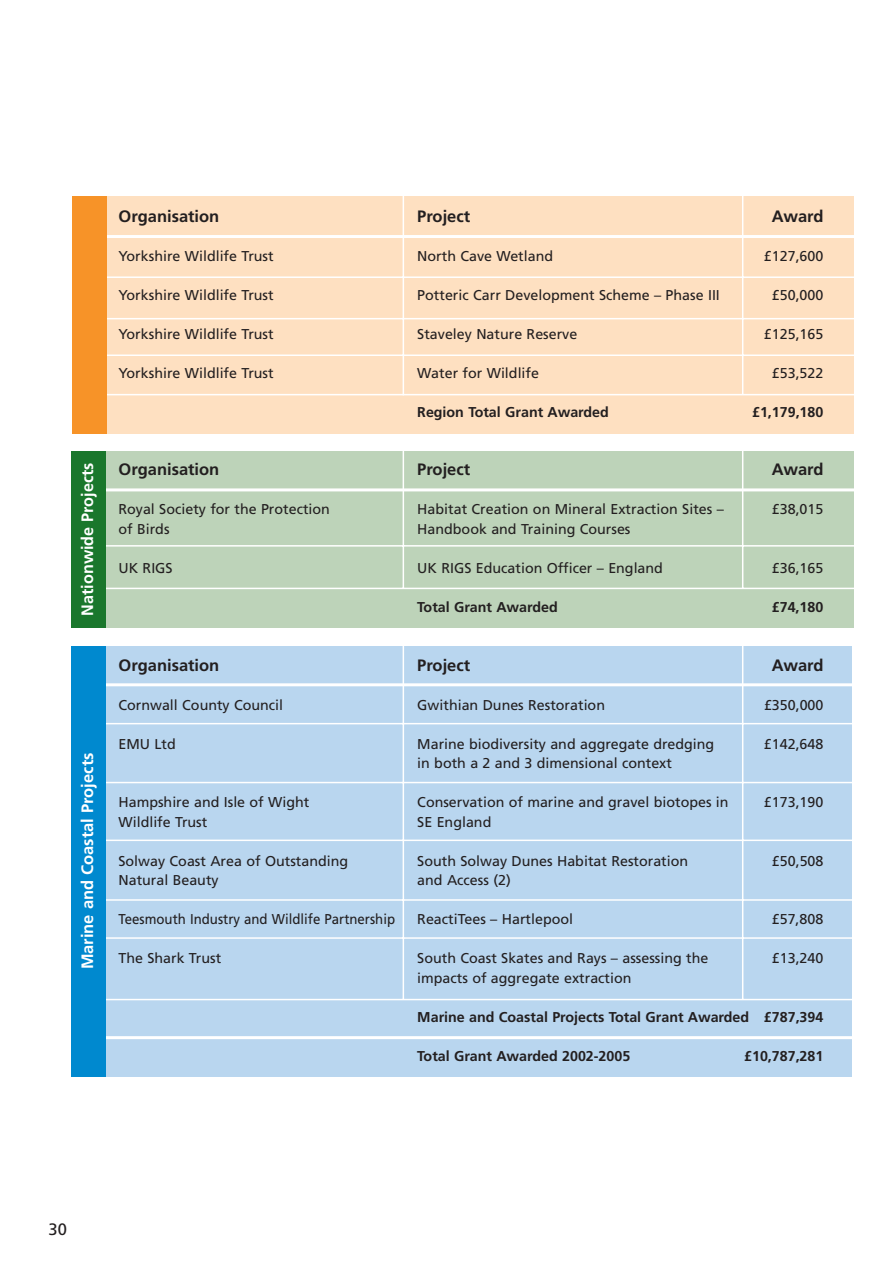
<style>
.page{position:relative;width:893px;height:1262px;background:#fff}
.page>*{position:absolute;margin:0;border:0;box-sizing:border-box;transform-origin:0 0}
.t1{font:700 16.5px "Frutiger";color:#231f20}
.t2{font:700 16.5px "Frutiger";color:#fff}
.t3{font:16.5px "Frutiger";color:#231f20}
.t4{font:14.25px "Frutiger";color:#231f20}
.t5{font:700 14.25px "Frutiger";color:#231f20}
.t6{font:14.25px "Frutiger";color:#231f20;scale:.93 1}
</style>
<div class="page">
<div style="left:72px;top:196px;width:781px;height:238px;background:#fee0c1"></div>
<div style="left:71px;top:451px;width:782px;height:176px;background:#bdd3b9"></div>
<div style="left:72px;top:646px;width:780px;height:430px;background:#b9d6ef"></div>
<hr style="left:66px;top:235px;width:796px;height:3px;background:#fff">
<hr style="left:64px;top:488px;width:796px;height:3px;background:#fff">
<hr style="left:63px;top:683px;width:796px;height:3px;background:#fff">
<hr style="left:402px;top:190px;width:2px;height:205px;background:#fff">
<hr style="left:402px;top:448px;width:2px;height:140px;background:#fff">
<hr style="left:402px;top:642px;width:2px;height:357px;background:#fff">
<hr style="left:742px;top:640px;width:1px;height:359px;background:#fff">
<hr style="left:742px;top:446px;width:1px;height:142px;background:#fff">
<hr style="left:742px;top:189px;width:1px;height:205px;background:#fff">
<hr style="left:67px;top:276px;width:796px;height:2px;background:#fff">
<hr style="left:68px;top:318px;width:796px;height:1px;background:#fff">
<hr style="left:66px;top:354px;width:796px;height:2px;background:#fff">
<hr style="left:66px;top:394px;width:796px;height:1px;background:#fff">
<hr style="left:65px;top:545px;width:796px;height:1px;background:#fff">
<hr style="left:68px;top:587px;width:796px;height:2px;background:#fff">
<hr style="left:64px;top:723px;width:796px;height:1px;background:#fff">
<hr style="left:65px;top:782px;width:796px;height:1px;background:#fff">
<hr style="left:65px;top:839px;width:796px;height:2px;background:#fff">
<hr style="left:64px;top:899px;width:796px;height:1px;background:#fff">
<hr style="left:64px;top:937px;width:795px;height:1px;background:#fff">
<hr style="left:64px;top:998px;width:796px;height:2px;background:#fff">
<hr style="left:63px;top:1036px;width:796px;height:3px;background:#fff">
<div style="left:72px;top:196px;width:34px;height:238px;background:#f79328"></div>
<div style="left:71px;top:451px;width:35px;height:176px;background:#1a772c"></div>
<div style="left:71px;top:646px;width:35px;height:430px;background:#0089cf"></div>
<p class="t2" style="left:81px;top:615px;width:154px;rotate:-90deg">Nationwide Projects</p>
<p class="t2" style="left:81px;top:969px;width:218px;rotate:-90deg">Marine and Coastal Projects</p>
<p class="t1" style="left:118px;top:209px;width:102px">Organisation</p>
<p class="t1" style="left:417px;top:209px;width:54px">Project</p>
<p class="t1" style="left:771px;top:209px;width:53px">Award</p>
<p class="t4" style="left:118px;top:250px;width:157px">Yorkshire Wildlife Trust</p>
<p class="t4" style="left:417px;top:250px;width:137px">North Cave Wetland</p>
<p class="t4" style="left:764px;top:250px;width:61px">£127,600</p>
<p class="t4" style="left:118px;top:289px;width:157px">Yorkshire Wildlife Trust</p>
<p class="t4" style="left:417px;top:289px;width:304px">Potteric Carr Development Scheme – Phase III</p>
<p class="t4" style="left:771px;top:289px;width:53px">£50,000</p>
<p class="t4" style="left:118px;top:328px;width:157px">Yorkshire Wildlife Trust</p>
<p class="t4" style="left:417px;top:328px;width:161px">Staveley Nature Reserve</p>
<p class="t4" style="left:764px;top:328px;width:61px">£125,165</p>
<p class="t4" style="left:118px;top:367px;width:157px">Yorkshire Wildlife Trust</p>
<p class="t4" style="left:417px;top:367px;width:123px">Water for Wildlife</p>
<p class="t4" style="left:771px;top:367px;width:53px">£53,522</p>
<p class="t5" style="left:417px;top:406px;width:193px">Region Total Grant Awarded</p>
<p class="t5" style="left:752px;top:406px;width:73px">£1,179,180</p>
<p class="t1" style="left:118px;top:463px;width:102px">Organisation</p>
<p class="t1" style="left:417px;top:463px;width:54px">Project</p>
<p class="t1" style="left:771px;top:463px;width:53px">Award</p>
<p class="t4" style="left:118px;top:504px;width:213px">Royal Society for the Protection</p>
<p class="t4" style="left:417px;top:504px;width:308px">Habitat Creation on Mineral Extraction Sites –</p>
<p class="t4" style="left:771px;top:504px;width:53px">£38,015</p>
<p class="t4" style="left:118px;top:523px;width:53px">of Birds</p>
<p class="t4" style="left:417px;top:523px;width:215px">Handbook and Training Courses</p>
<p class="t4" style="left:118px;top:562px;width:56px">UK RIGS</p>
<p class="t4" style="left:417px;top:562px;width:247px">UK RIGS Education Officer – England</p>
<p class="t4" style="left:771px;top:562px;width:53px">£36,165</p>
<p class="t5" style="left:417px;top:601px;width:142px">Total Grant Awarded</p>
<p class="t5" style="left:771px;top:601px;width:53px">£74,180</p>
<p class="t1" style="left:118px;top:658px;width:102px">Organisation</p>
<p class="t1" style="left:417px;top:658px;width:54px">Project</p>
<p class="t1" style="left:771px;top:658px;width:53px">Award</p>
<p class="t4" style="left:118px;top:699px;width:166px">Cornwall County Council</p>
<p class="t4" style="left:417px;top:699px;width:189px">Gwithian Dunes Restoration</p>
<p class="t4" style="left:764px;top:699px;width:61px">£350,000</p>
<p class="t4" style="left:118px;top:738px;width:59px">EMU Ltd</p>
<p class="t4" style="left:417px;top:738px;width:298px">Marine biodiversity and aggregate dredging</p>
<p class="t4" style="left:764px;top:738px;width:61px">£142,648</p>
<p class="t4" style="left:417px;top:757px;width:256px">in both a 2 and 3 dimensional context</p>
<p class="t4" style="left:118px;top:796px;width:192px">Hampshire and Isle of Wight</p>
<p class="t4" style="left:417px;top:796px;width:313px">Conservation of marine and gravel biotopes in</p>
<p class="t4" style="left:764px;top:796px;width:61px">£173,190</p>
<p class="t4" style="left:118px;top:816px;width:90px">Wildlife Trust</p>
<p class="t4" style="left:417px;top:816px;width:76px">SE England</p>
<p class="t4" style="left:118px;top:855px;width:231px">Solway Coast Area of Outstanding</p>
<p class="t4" style="left:417px;top:855px;width:272px">South Solway Dunes Habitat Restoration</p>
<p class="t4" style="left:772px;top:855px;width:53px">£50,508</p>
<p class="t4" style="left:118px;top:874px;width:102px">Natural Beauty</p>
<p class="t4" style="left:417px;top:874px;width:95px">and Access (2)</p>
<p class="t6" style="left:118px;top:913px;width:299px">Teesmouth Industry and Wildlife Partnership</p>
<p class="t4" style="left:417px;top:913px;width:157px">ReactiTees – Hartlepool</p>
<p class="t4" style="left:771px;top:913px;width:53px">£57,808</p>
<p class="t4" style="left:118px;top:952px;width:104px">The Shark Trust</p>
<p class="t4" style="left:417px;top:952px;width:292px">South Coast Skates and Rays – assessing the</p>
<p class="t4" style="left:771px;top:952px;width:53px">£13,240</p>
<p class="t4" style="left:417px;top:972px;width:216px">impacts of aggregate extraction</p>
<p class="t5" style="left:417px;top:1011px;width:407px">Marine and Coastal Projects Total Grant Awarded £787,394</p>
<p class="t5" style="left:417px;top:1050px;width:214px">Total Grant Awarded 2002-2005</p>
<p class="t5" style="left:744px;top:1050px;width:81px">£10,787,281</p>
<p class="t3" style="left:48px;top:1222px;width:20px">30</p>
</div>
